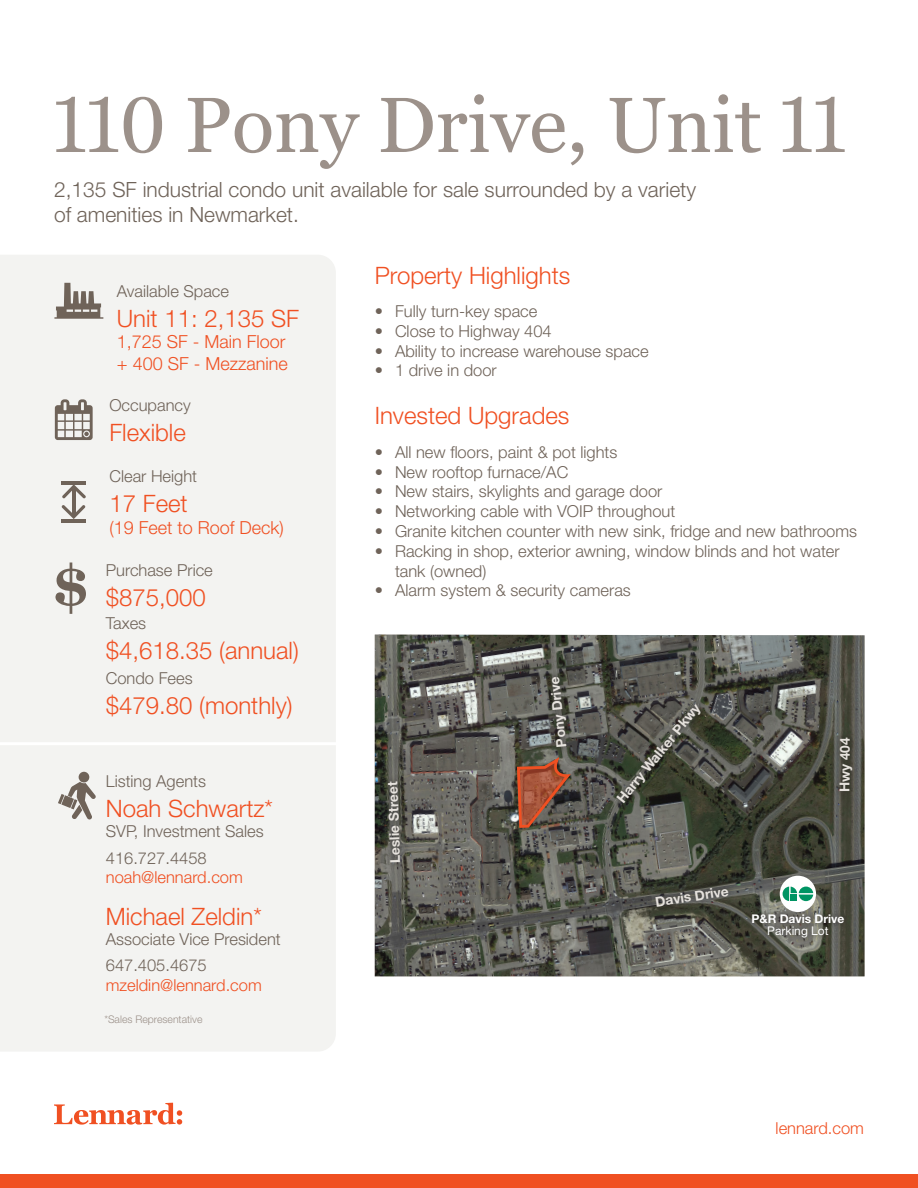
<style>
.page{position:relative;width:918px;height:1188px;background:#fff}
.page>*{position:absolute;margin:0;border:0;box-sizing:border-box;transform-origin:0 0}
.Heading_2{font:78px "Georgia";color:#9c918a}
.Heading_3{font:300 24px "Helvetica Neue LT Std";color:#f05022}
.Lead{font:300 21px/25.2px "Helvetica Neue LT Std";color:#6f6359}
.Heading_3-2{font:300 18px/21.6px "Helvetica Neue LT Std";color:#f05022}
.Small_Text{font:300 16.5px/19.8px "Helvetica Neue LT Std";color:#6f6359}
.Small_Text-2{font:300 16.5px/19.8px "Helvetica Neue LT Std";color:#f05022}
.Notes___Disclaimer{font:700 13.65px "Helvetica Neue LT Std";color:#e6e2dd}
.Notes___Disclaimer-2{font:700 12px/12px "Helvetica Neue LT Std";color:#fff;text-align:center}
.Notes___Disclaimer-3{font:300 10.5px "Helvetica Neue LT Std";color:#9c918a}
.s1{color:#6f6359}
.s2{font-weight:400}
</style>
<div class="page">
<div style="left:0;top:1174px;width:918px;height:14px;background:#f05022"></div>
<svg style="left:54px;top:1103px;width:128px;height:22px"></svg>
<div style="left:0;top:255px;width:336px;height:796px;background:#f3f3f1"></div>
<svg style="left:55px;top:563px;width:31px;height:51px"></svg>
<svg style="left:58px;top:772px;width:38px;height:47px"></svg>
<svg style="left:55px;top:399px;width:38px;height:41px"></svg>
<svg style="left:54px;top:283px;width:49px;height:36px"></svg>
<hr style="left:0;top:742px;width:347px;height:3px;background:#fff">
<img style="left:375px;top:635px;width:490px;height:341px">
<svg style="left:516px;top:757px;width:54px;height:72px;background:#89533f"></svg>
<div style="left:648px;top:881px;width:87px;height:33px;background:#231f20;opacity:.75"></div>
<div style="left:381px;top:775px;width:27px;height:95px;background:#231f20;opacity:.75"></div>
<div style="left:832px;top:730px;width:27px;height:69px;background:#231f20;opacity:.75"></div>
<div style="left:543px;top:670px;width:30px;height:84px;background:#231f20;opacity:.75"></div>
<div style="left:610px;top:698px;width:97px;height:111px;background:#231f20;opacity:.75"></div>
<div style="left:745px;top:908px;width:105px;height:36px;background:#231f20;opacity:.75"></div>
<div style="left:780px;top:876px;width:36px;height:36px;background:#fff;border-radius:50%"></div>
<svg style="left:783px;top:887px;width:30px;height:14px"></svg>
<svg style="left:62px;top:484px;width:24px;height:14px"></svg>
<hr style="left:62px;top:481px;width:24px;height:3px;background:#6f6359">
<svg style="left:62px;top:505px;width:23px;height:14px"></svg>
<hr style="left:62px;top:519px;width:24px;height:4px;background:#6f6359">
<hr style="left:72px;top:489px;width:4px;height:26px;background:#6f6359">
<p class="Heading_2" style="left:54px;top:78px;width:794px">110 Pony Drive, Unit 11</p>
<p class="Lead" style="left:54px;top:177px;width:644px">2,135 SF industrial condo unit available for sale surrounded by a variety of amenities in Newmarket.</p>
<p class="Small_Text" style="left:117px;top:281px;width:114px">Available Space</p>
<p class="Heading_3" style="left:117px;top:303px;width:184px">Unit 11: 2,135 SF</p>
<p class="Heading_3-2" style="left:117px;top:331px;width:172px">1,725 SF - Main Floor + 400 SF - Mezzanine</p>
<p class="Small_Text" style="left:109px;top:395px;width:83px">Occupancy</p>
<p class="Heading_3" style="left:109px;top:418px;width:78px">Flexible</p>
<p class="Small_Text" style="left:109px;top:466px;width:89px">Clear Height</p>
<p class="Heading_3" style="left:109px;top:489px;width:80px">17 Feet</p>
<p class="Heading_3-2" style="left:109px;top:516px;width:176px">(19 Feet to Roof Deck)</p>
<p class="Small_Text" style="left:106px;top:560px;width:109px">Purchase Price</p>
<p class="Heading_3" style="left:106px;top:583px;width:102px">$875,000</p>
<p class="Small_Text" style="left:106px;top:613px;width:42px">Taxes</p>
<p class="Heading_3" style="left:106px;top:636px;width:195px">$4,618.35 (annual)</p>
<p class="Small_Text" style="left:106px;top:668px;width:88px">Condo Fees</p>
<p class="Heading_3" style="left:106px;top:691px;width:188px">$479.80 (monthly)</p>
<p class="Small_Text" style="left:106px;top:771px;width:102px">Listing Agents</p>
<p class="Heading_3" style="left:106px;top:794px;width:169px">Noah Schwartz*</p>
<p class="Small_Text" style="left:106px;top:821px;width:159px">SVP, Investment Sales</p>
<p class="Small_Text-2" style="left:106px;top:847px;width:138px"><span class="s1">416.727.4458 </span>noah@lennard.com</p>
<p class="Heading_3" style="left:106px;top:902px;width:158px">Michael Zeldin*</p>
<p class="Small_Text" style="left:106px;top:929px;width:176px">Associate Vice President</p>
<p class="Small_Text-2" style="left:106px;top:955px;width:157px"><span class="s1">647.405.4675 </span>mzeldin@lennard.com</p>
<p class="Notes___Disclaimer-3" style="left:104px;top:1013px;width:100px">*Sales Representative</p>
<p class="Heading_3" style="left:375px;top:261px;width:197px">Property Highlights</p>
<p class="Small_Text" style="left:375px;top:301px;width:164px">• Fully turn-key space</p>
<p class="Small_Text" style="left:375px;top:321px;width:179px">• Close to Highway 404</p>
<p class="Small_Text" style="left:375px;top:340px;width:275px">• Ability to increase warehouse space</p>
<p class="Small_Text" style="left:375px;top:360px;width:124px">• 1 drive in door</p>
<p class="Heading_3" style="left:375px;top:401px;width:196px">Invested Upgrades</p>
<p class="Small_Text" style="left:375px;top:442px;width:244px">• All new floors, paint &amp; pot lights</p>
<p class="Small_Text" style="left:375px;top:461px;width:195px">• New rooftop furnace/AC</p>
<p class="Small_Text" style="left:375px;top:481px;width:289px">• New stairs, skylights and garage door</p>
<p class="Small_Text" style="left:375px;top:501px;width:302px">• Networking cable with VOIP throughout</p>
<p class="Small_Text" style="left:375px;top:521px;width:484px">• Granite kitchen counter with new sink, fridge and new bathrooms</p>
<p class="Small_Text" style="left:395px;top:541px;width:446px;text-indent:-20px">• Racking in shop, exterior awning, window blinds and hot water tank (owned)</p>
<p class="Small_Text" style="left:375px;top:580px;width:258px">• Alarm system &amp; security cameras</p>
<p class="Notes___Disclaimer" style="left:387px;top:864px;width:83px;rotate:-92deg">Leslie Street</p>
<p class="Notes___Disclaimer" style="left:553px;top:748px;width:72px;rotate:-96deg">Pony Drive</p>
<p class="Notes___Disclaimer" style="left:613px;top:796px;width:125px;rotate:-51deg">Harry Walker Pkwy</p>
<p class="Notes___Disclaimer" style="left:836px;top:792px;width:57px;rotate:-90deg">Hwy 404</p>
<p class="Notes___Disclaimer" style="left:654px;top:894px;width:75px;rotate:-9deg">Davis Drive</p>
<p class="Notes___Disclaimer-2" style="left:751px;top:913px;width:94px">P&amp;R Davis Drive<br><span class="s2">Parking Lot</span></p>
<p class="Small_Text-2" style="left:776px;top:1118px;width:90px">lennard.com</p>
</div>
